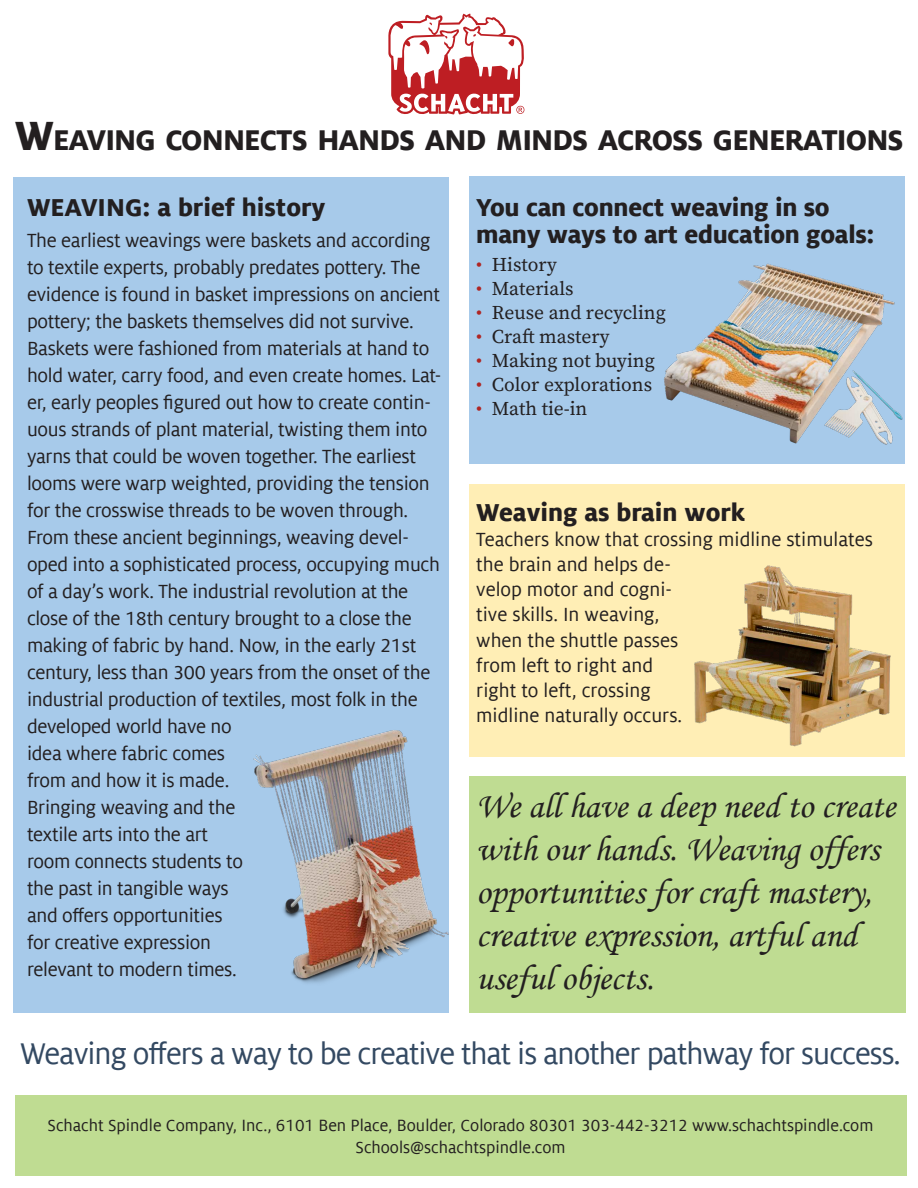
<style>
.page{position:relative;width:918px;height:1188px;background:#fff}
.page>*{position:absolute;margin:0;border:0;box-sizing:border-box;transform-origin:0 0}
.t1{font:36px/43.2px "Monotype Corsiva";color:#231f20}
.t2{font:33px "Milo Offc";letter-spacing:-.03em;color:#334962}
.t3{font:800 31.5px "Milo Offc";letter-spacing:-.03em;color:#231f20}
.t4{font:800 27px/27px "Milo Offc";letter-spacing:-.01em;color:#231f20}
.t5{font:21px/27px "Milo Offc";letter-spacing:-.015em;color:#231f20}
.t6{font:19.5px "Source Serif Pro";color:#231f20}
.t7{font:18px/21.6px "Milo Offc";color:#231f20;text-align:center}
.s1{font-size:45px}
.s2{color:#af2523}
</style>
<div class="page">
<div style="left:470px;top:777px;width:436px;height:236px;background:#bfdc92"></div>
<svg style="left:388px;top:14px;width:136px;height:101px"></svg>
<div style="left:14px;top:177px;width:435px;height:835px;background:#a7caea"></div>
<img style="left:253px;top:730px;width:196px;height:253px">
<div style="left:470px;top:484px;width:435px;height:272px;background:#ffeeb5"></div>
<img style="left:694px;top:565px;width:197px;height:182px">
<div style="left:470px;top:177px;width:435px;height:287px;background:#a7caea"></div>
<img style="left:664px;top:263px;width:239px;height:182px">
<div style="left:15px;top:1096px;width:891px;height:80px;background:#bfdc92"></div>
<h3 class="t3" style="left:15px;top:130px;width:890px"><span class="s1">W</span>EAVING CONNECTS HANDS AND MINDS ACROSS GENERATIONS</h3>
<p class="t4" style="left:27px;top:196px;width:300px">WEAVING: a brief history</p>
<p class="t5" style="left:27px;top:228px;width:416px">The earliest weavings were baskets and according to textile experts, probably predates pottery. The evidence is found in basket impressions on ancient pottery; the baskets themselves did not survive.<br>Baskets were fashioned from materials at hand to hold water, carry food, and even create homes. Lat&shy;er, early peoples figured out how to create contin&shy;uous strands of plant material, twisting them into yarns that could be woven together. The earliest looms were warp weighted, providing the tension for the crosswise threads to be woven through.<br>From these ancient beginnings, weaving devel&shy;oped into a sophisticated process, occupying much of a day’s work. The industrial revolution at the close of the 18th century brought to a close the making of fabric by hand. Now, in the early 21st century, less than 300 years from the onset of the industrial production of textiles, most folk in the developed world have no<br>idea where fabric comes<br>from and how it is made.<br>Bringing weaving and the<br>textile arts into the art<br>room connects students to<br>the past in tangible ways<br>and offers opportunities<br>for creative expression<br>relevant to modern times.</p>
<p class="t4" style="left:476px;top:196px;width:400px">You can connect weaving in so many ways to art education goals:</p>
<p class="t6" style="left:476px;top:256px;width:82px"><span class="s2">•</span> History</p>
<p class="t6" style="left:476px;top:280px;width:99px"><span class="s2">•</span> Materials</p>
<p class="t6" style="left:476px;top:304px;width:191px"><span class="s2">•</span> Reuse and recycling</p>
<p class="t6" style="left:476px;top:328px;width:135px"><span class="s2">•</span> Craft mastery</p>
<p class="t6" style="left:476px;top:352px;width:180px"><span class="s2">•</span> Making not buying</p>
<p class="t6" style="left:476px;top:376px;width:178px"><span class="s2">•</span> Color explorations</p>
<p class="t6" style="left:476px;top:400px;width:113px"><span class="s2">•</span> Math tie-in</p>
<p class="t4" style="left:476px;top:500px;width:270px">Weaving as brain work</p>
<p class="t5" style="left:476px;top:528px;width:398px;line-height:25.2px">Teachers know that crossing midline stimulates the brain and helps de-<br>velop motor and cogni-<br>tive skills. In weaving,<br>when the shuttle passes<br>from left to right and<br>right to left, crossing<br>midline naturally occurs.</p>
<h1 class="t1" style="left:476px;top:787px;width:421px">We all have a deep need to create with our hands. Weaving offers opportunities for craft mastery, creative expression, artful and useful objects.</h1>
<h2 class="t2" style="left:20px;top:1036px;width:882px">Weaving offers a way to be creative that is another pathway for success.</h2>
<p class="t7" style="left:48px;top:1116px;width:827px">Schacht Spindle Company, Inc., 6101 Ben Place, Boulder, Colorado 80301 303-442-3212 www.schachtspindle.com<br>Schools@schachtspindle.com</p>
</div>
